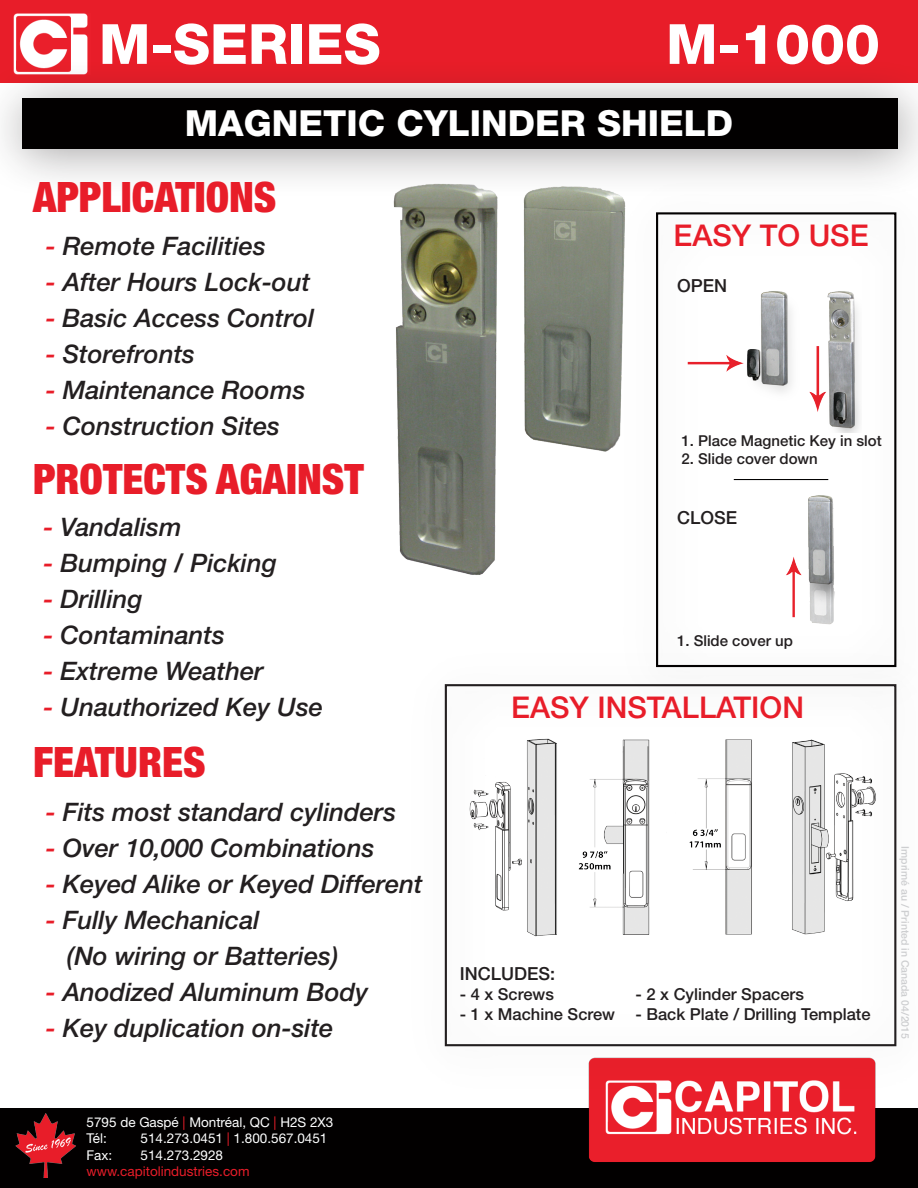
<style>
.page{position:relative;width:918px;height:1188px;background:#fff}
.page>*{position:absolute;margin:0;border:0;box-sizing:border-box;transform-origin:0 0}
.t1{font:800 55.5px "Helvetica Neue LT Std";color:#fff}
.t2{font:900 condensed 42px "Helvetica Neue LT Std";color:#e81d29}
.t3{font:800 36px "Helvetica Neue LT Std";color:#fff}
.t4{font:500 30px "Helvetica Neue LT Std";color:#e81d29}
.t5{font:italic 500 25.5px "Helvetica Neue LT Std";color:#231f20}
.t6{font:500 18px "Helvetica Neue LT Std";color:#231f20}
.t7{font:500 16.5px "Helvetica Neue LT Std";color:#231f20}
.t8{font:500 15px "Helvetica Neue LT Std";color:#231f20}
.t9{font:13.5px "Helvetica Neue LT Std";color:#fff}
.t10{font:13.5px "Helvetica Neue LT Std";color:#e81d29}
.t11{font:500 10.5px "Helvetica Neue LT Std";color:#cdced0}
.s1{color:#e81d29}
</style>
<div class="page">
<div style="left:656px;top:212px;width:240px;height:455px;border:2px solid #020000"></div>
<div style="left:0;top:0;width:918px;height:82px;background:#e81d29"></div>
<div style="left:0;top:1108px;width:918px;height:80px;background:#020000"></div>
<img style="left:15px;top:1114px;width:61px;height:64px">
<img style="left:588px;top:1098px;width:288px;height:64px">
<img style="left:13px;top:14px;width:75px;height:44px">
<div style="left:0;top:58px;width:918px;height:142px;background:#231f20;opacity:.4"></div>
<div style="left:22px;top:98px;width:875px;height:50px;background:#020000"></div>
<div style="left:403px;top:644px;width:515px;height:454px;background:#231f20;opacity:.4"></div>
<div style="left:445px;top:684px;width:451px;height:362px;border:2px solid #231f20"></div>
<hr style="left:734px;top:479px;width:94px;height:1px;background:#020000">
<img style="left:369px;top:166px;width:272px;height:409px">
<img style="left:687px;top:291px;width:173px;height:141px">
<img style="left:786px;top:496px;width:49px;height:129px">
<img style="left:458px;top:721px;width:426px;height:233px">
<p class="t1" style="left:99px;top:11px;width:283px">M-SERIES</p>
<p class="t1" style="left:666px;top:11px;width:215px">M-1000</p>
<p class="t3" style="left:185px;top:102px;width:550px">MAGNETIC CYLINDER SHIELD</p>
<p class="t2" style="left:33px;top:172px;width:245px">APPLICATIONS</p>
<p class="t5" style="left:46px;top:231px;width:222px"><span class="s1">-</span> Remote Facilities</p>
<p class="t5" style="left:46px;top:267px;width:266px"><span class="s1">-</span> After Hours Lock-out</p>
<p class="t5" style="left:46px;top:303px;width:270px"><span class="s1">-</span> Basic Access Control</p>
<p class="t5" style="left:46px;top:339px;width:151px"><span class="s1">-</span> Storefronts</p>
<p class="t5" style="left:46px;top:375px;width:261px"><span class="s1">-</span> Maintenance Rooms</p>
<p class="t5" style="left:46px;top:411px;width:236px"><span class="s1">-</span> Construction Sites</p>
<p class="t2" style="left:33px;top:453px;width:332px">PROTECTS AGAINST</p>
<p class="t5" style="left:44px;top:512px;width:140px"><span class="s1">-</span> Vandalism</p>
<p class="t5" style="left:44px;top:548px;width:235px"><span class="s1">-</span> Bumping / Picking</p>
<p class="t5" style="left:44px;top:584px;width:101px"><span class="s1">-</span> Drilling</p>
<p class="t5" style="left:44px;top:620px;width:183px"><span class="s1">-</span> Contaminants</p>
<p class="t5" style="left:44px;top:656px;width:222px"><span class="s1">-</span> Extreme Weather</p>
<p class="t5" style="left:44px;top:692px;width:281px"><span class="s1">-</span> Unauthorized Key Use</p>
<p class="t2" style="left:33px;top:736px;width:174px">FEATURES</p>
<p class="t5" style="left:46px;top:797px;width:352px"><span class="s1">-</span> Fits most standard cylinders</p>
<p class="t5" style="left:46px;top:833px;width:330px"><span class="s1">-</span> Over 10,000 Combinations</p>
<p class="t5" style="left:46px;top:869px;width:378px"><span class="s1">-</span> Keyed Alike or Keyed Different</p>
<p class="t5" style="left:46px;top:905px;width:216px"><span class="s1">-</span> Fully Mechanical</p>
<p class="t5" style="left:67px;top:941px;width:273px">(No wiring or Batteries)</p>
<p class="t5" style="left:46px;top:977px;width:324px"><span class="s1">-</span> Anodized Aluminum Body</p>
<p class="t5" style="left:46px;top:1013px;width:289px"><span class="s1">-</span> Key duplication on-site</p>
<p class="t4" style="left:674px;top:217px;width:197px">EASY TO USE</p>
<p class="t6" style="left:677px;top:275px;width:52px">OPEN</p>
<p class="t8" style="left:681px;top:432px;width:202px">1. Place Magnetic Key in slot</p>
<p class="t8" style="left:681px;top:450px;width:138px">2. Slide cover down</p>
<p class="t6" style="left:677px;top:507px;width:62px">CLOSE</p>
<p class="t8" style="left:677px;top:632px;width:117px">1. Slide cover up</p>
<p class="t4" style="left:511px;top:689px;width:294px">EASY INSTALLATION</p>
<p class="t6" style="left:460px;top:963px;width:97px">INCLUDES:</p>
<p class="t7" style="left:460px;top:985px;width:96px">- 4 x Screws</p>
<p class="t7" style="left:636px;top:985px;width:170px">- 2 x Cylinder Spacers</p>
<p class="t7" style="left:460px;top:1004px;width:412px">- 1 x Machine Screw - Back Plate / Drilling Template</p>
<p class="t11" style="left:911px;top:846px;width:194px;rotate:90deg">Imprimé au / Printed in Canada 04/2015</p>
<p class="t9" style="left:87px;top:1114px;width:248px">5795 de Gaspé <span class="s1">|</span> Montréal, QC <span class="s1">|</span> H2S 2X3</p>
<p class="t9" style="left:87px;top:1130px;width:22px">Tél:</p>
<p class="t9" style="left:141px;top:1130px;width:188px">514.273.0451 <span class="s1">|</span> 1.800.567.0451</p>
<p class="t9" style="left:87px;top:1147px;width:27px">Fax:</p>
<p class="t9" style="left:141px;top:1147px;width:84px">514.273.2928</p>
<p class="t10" style="left:87px;top:1163px;width:164px">www.capitolindustries.com</p>
</div>
